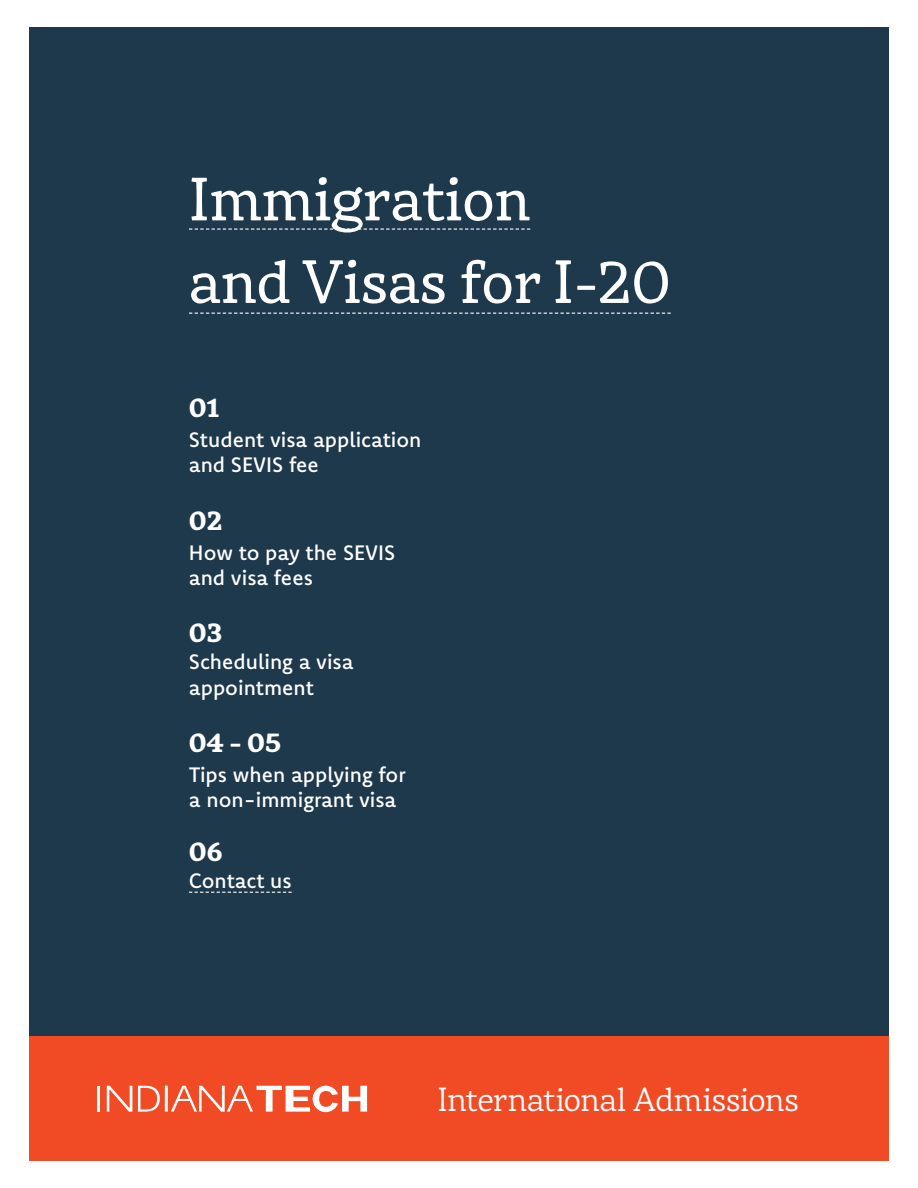
<style>
.page{position:relative;width:918px;height:1188px;background:#fff}
.page>*{position:absolute;margin:0;border:0;box-sizing:border-box;transform-origin:0 0}
.t1{font:60px/82.7px "Rival";color:#fff}
.t2{font:300 33px "Rival";letter-spacing:-.005em;color:#fff}
.t3{font:800 27px "Rival";color:#fff}
.t4{font:500 21px/25.2px "Komet";color:#fff}
</style>
<div class="page">
<div style="left:29px;top:27px;width:860px;height:1010px;background:#1e384c"></div>
<svg style="left:189px;top:892px;width:103px;height:1px"></svg>
<svg style="left:189px;top:313px;width:482px;height:1px"></svg>
<svg style="left:189px;top:229px;width:341px;height:1px"></svg>
<div style="left:29px;top:1037px;width:860px;height:124px;background:#f04b24"></div>
<svg style="left:107px;top:1086px;width:25px;height:26px"></svg>
<svg style="left:138px;top:1086px;width:22px;height:26px"></svg>
<hr style="left:165px;top:1086px;width:3px;height:26px;background:#fff">
<hr style="left:97px;top:1086px;width:3px;height:26px;background:#fff">
<svg style="left:171px;top:1086px;width:196px;height:26px"></svg>
<h1 class="t1" style="left:189px;top:155px;width:483px">Immigration<br>and Visas for I-20</h1>
<p class="t3" style="left:189px;top:386px;width:32px">01</p>
<p class="t4" style="left:189px;top:426px;width:234px">Student visa application and SEVIS fee</p>
<p class="t3" style="left:189px;top:498px;width:35px">02</p>
<p class="t4" style="left:189px;top:539px;width:208px">How to pay the SEVIS and visa fees</p>
<p class="t3" style="left:189px;top:611px;width:35px">03</p>
<p class="t4" style="left:189px;top:649px;width:166px">Scheduling a visa appointment</p>
<p class="t3" style="left:189px;top:721px;width:94px">04 - 05</p>
<p class="t4" style="left:189px;top:762px;width:218px">Tips when applying for a non-immigrant visa</p>
<p class="t3" style="left:189px;top:830px;width:35px">06</p>
<p class="t4" style="left:189px;top:868px;width:104px">Contact us</p>
<h2 class="t2" style="left:437px;top:1075px;width:363px">International Admissions</h2>
</div>
